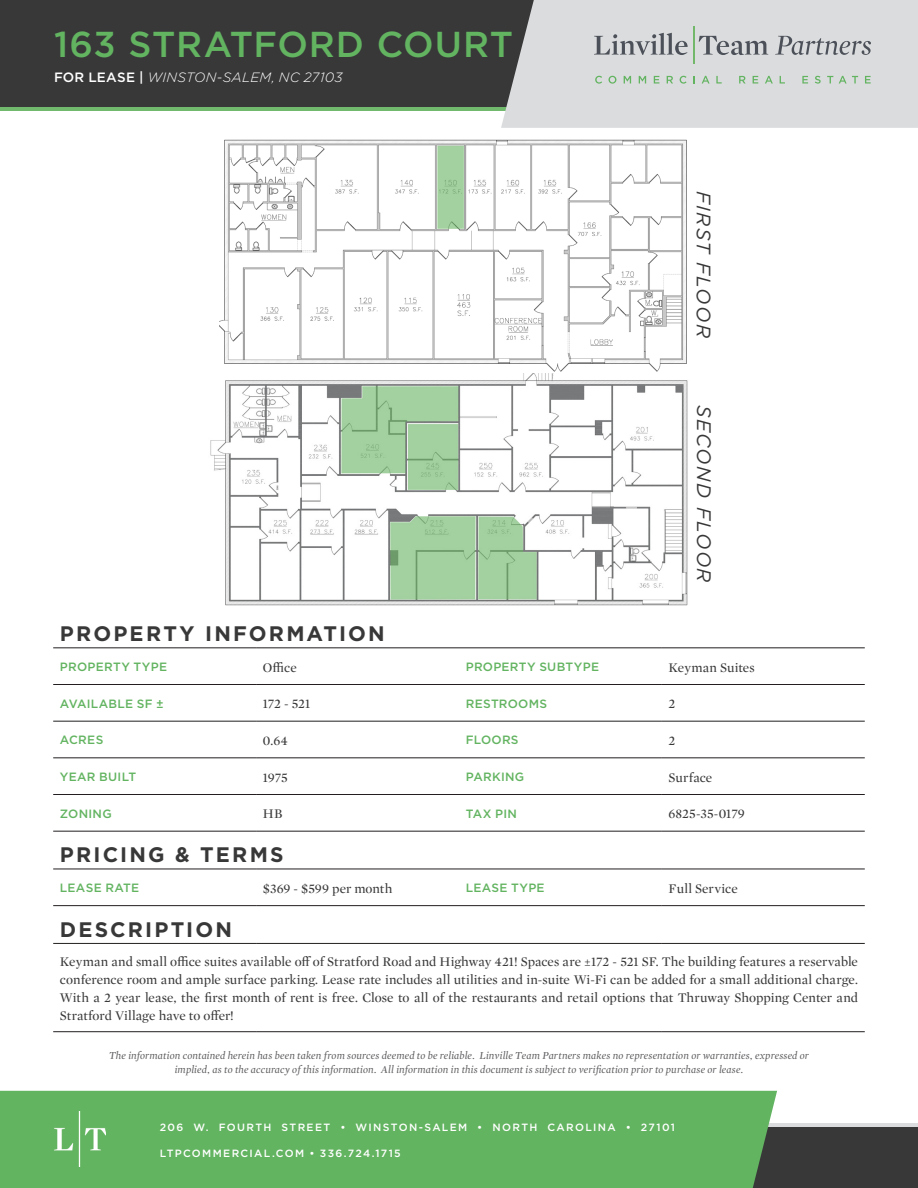
<style>
.page{position:relative;width:918px;height:1188px;background:#fff}
.page>*{position:absolute;margin:0;border:0;box-sizing:border-box;transform-origin:0 0}
.t1{font:500 36px "Gotham";letter-spacing:.02em;color:#63b461}
.t2{font:700 21px "Gotham";letter-spacing:.105em;color:#383839}
.t3{font:italic 19.5px "Gotham";letter-spacing:.07em;color:#383839}
.t4{font:13.5px/18px "Mercury Display";color:#383839;text-align:justify}
.t5{font:italic 300 13.5px "Gotham";letter-spacing:.02em;color:#fff}
.t6{font:500 12px "Gotham";letter-spacing:.025em;color:#63b461}
.t7{font:italic 10.95px/13.5px "Mercury Display";letter-spacing:.015em;color:#5f5f62;text-align:center}
.t8{font:500 10.5px "Gotham";letter-spacing:.125em;color:#fff}
.s1{font-weight:500;font-style:normal}
</style>
<div class="page">
<div style="left:0;top:1123px;width:918px;height:65px;background:#383839"></div>
<div style="left:0;top:0;width:918px;height:110px;background:#383839"></div>
<hr style="left:0;top:107px;width:918px;height:3px;background:#71b96c">
<div style="left:501px;top:0;width:417px;height:128px;background:#dbdcde"></div>
<svg style="left:594px;top:33px;width:94px;height:22px;background:#b1b3b7"></svg>
<hr style="left:693px;top:26px;width:1px;height:38px;background:#73b86a">
<svg style="left:699px;top:36px;width:69px;height:19px"></svg>
<svg style="left:775px;top:36px;width:96px;height:19px;background:#b5b7ba"></svg>
<svg style="left:595px;top:76px;width:7px;height:8px"></svg>
<svg style="left:608px;top:76px;width:8px;height:8px"></svg>
<svg style="left:624px;top:76px;width:7px;height:8px"></svg>
<svg style="left:639px;top:76px;width:7px;height:8px"></svg>
<svg style="left:654px;top:76px;width:5px;height:8px"></svg>
<svg style="left:667px;top:76px;width:6px;height:8px"></svg>
<svg style="left:680px;top:76px;width:7px;height:8px"></svg>
<svg style="left:693px;top:76px;width:2px;height:8px"></svg>
<svg style="left:702px;top:76px;width:8px;height:8px"></svg>
<svg style="left:716px;top:76px;width:6px;height:8px"></svg>
<svg style="left:739px;top:76px;width:7px;height:8px"></svg>
<svg style="left:753px;top:76px;width:5px;height:8px"></svg>
<svg style="left:765px;top:76px;width:8px;height:8px"></svg>
<svg style="left:780px;top:76px;width:5px;height:8px"></svg>
<svg style="left:802px;top:76px;width:6px;height:8px"></svg>
<svg style="left:815px;top:76px;width:6px;height:8px"></svg>
<svg style="left:827px;top:76px;width:6px;height:8px"></svg>
<svg style="left:839px;top:76px;width:19px;height:8px"></svg>
<svg style="left:865px;top:76px;width:6px;height:8px"></svg>
<hr style="left:0;top:1123px;width:918px;height:3px;background:#dbdcde">
<div style="left:0;top:1091px;width:777px;height:97px;background:#63b461"></div>
<img style="left:54px;top:1112px;width:52px;height:55px">
<img style="left:210px;top:373px;width:478px;height:233px">
<hr style="left:53px;top:684px;width:203px;height:1px;background:#231f20">
<hr style="left:256px;top:684px;width:203px;height:1px;background:#231f20">
<hr style="left:459px;top:684px;width:203px;height:1px;background:#231f20">
<hr style="left:662px;top:684px;width:203px;height:1px;background:#231f20">
<hr style="left:53px;top:757px;width:203px;height:1px;background:#231f20">
<hr style="left:256px;top:757px;width:203px;height:1px;background:#231f20">
<hr style="left:459px;top:757px;width:203px;height:1px;background:#231f20">
<hr style="left:662px;top:757px;width:203px;height:1px;background:#231f20">
<hr style="left:53px;top:794px;width:203px;height:1px;background:#231f20">
<hr style="left:256px;top:794px;width:203px;height:1px;background:#231f20">
<hr style="left:459px;top:794px;width:203px;height:1px;background:#231f20">
<hr style="left:662px;top:794px;width:203px;height:1px;background:#231f20">
<hr style="left:53px;top:831px;width:203px;height:1px;background:#231f20">
<hr style="left:256px;top:831px;width:203px;height:1px;background:#231f20">
<hr style="left:459px;top:831px;width:203px;height:1px;background:#231f20">
<hr style="left:662px;top:831px;width:203px;height:1px;background:#231f20">
<hr style="left:53px;top:905px;width:203px;height:1px;background:#231f20">
<hr style="left:256px;top:905px;width:203px;height:1px;background:#231f20">
<hr style="left:459px;top:905px;width:203px;height:1px;background:#231f20">
<hr style="left:662px;top:905px;width:203px;height:1px;background:#231f20">
<hr style="left:53px;top:943px;width:203px;height:1px;background:#231f20">
<hr style="left:256px;top:943px;width:203px;height:1px;background:#231f20">
<hr style="left:459px;top:943px;width:203px;height:1px;background:#231f20">
<hr style="left:662px;top:943px;width:203px;height:1px;background:#231f20">
<hr style="left:53px;top:1031px;width:203px;height:1px;background:#231f20">
<hr style="left:256px;top:1031px;width:203px;height:1px;background:#231f20">
<hr style="left:459px;top:1031px;width:203px;height:1px;background:#231f20">
<hr style="left:662px;top:1031px;width:203px;height:1px;background:#231f20">
<hr style="left:53px;top:647px;width:203px;height:1px;background:#231f20">
<hr style="left:256px;top:647px;width:203px;height:1px;background:#231f20">
<hr style="left:459px;top:647px;width:203px;height:1px;background:#231f20">
<hr style="left:662px;top:647px;width:203px;height:1px;background:#231f20">
<hr style="left:53px;top:721px;width:203px;height:1px;background:#231f20">
<hr style="left:256px;top:721px;width:203px;height:1px;background:#231f20">
<hr style="left:459px;top:721px;width:203px;height:1px;background:#231f20">
<hr style="left:662px;top:721px;width:203px;height:1px;background:#231f20">
<hr style="left:53px;top:869px;width:203px;height:1px;background:#231f20">
<hr style="left:256px;top:869px;width:203px;height:1px;background:#231f20">
<hr style="left:459px;top:869px;width:203px;height:1px;background:#231f20">
<hr style="left:662px;top:869px;width:203px;height:1px;background:#231f20">
<img style="left:219px;top:139px;width:468px;height:233px">
<h1 class="t1" style="left:54px;top:20px;width:461px">163 STRATFORD COURT</h1>
<p class="t5" style="left:54px;top:68px;width:290px"><span class="s1">FOR LEASE |</span> WINSTON-SALEM, NC 27103</p>
<p class="t3" style="left:716px;top:191px;width:148px;rotate:90deg">FIRST FLOOR</p>
<p class="t3" style="left:716px;top:405px;width:179px;rotate:90deg">SECOND FLOOR</p>
<p class="t2" style="left:60px;top:620px;width:326px">PROPERTY INFORMATION</p>
<p class="t6" style="left:60px;top:659px;width:109px">PROPERTY TYPE</p>
<p class="t4" style="left:263px;top:658px;width:35px">Office</p>
<p class="t6" style="left:466px;top:659px;width:135px">PROPERTY SUBTYPE</p>
<p class="t4" style="left:669px;top:658px;width:88px">Keyman Suites</p>
<p class="t6" style="left:60px;top:696px;width:105px">AVAILABLE SF ±</p>
<p class="t4" style="left:263px;top:694px;width:49px">172 - 521</p>
<p class="t6" style="left:466px;top:696px;width:83px">RESTROOMS</p>
<p class="t4" style="left:669px;top:694px;width:8px">2</p>
<p class="t6" style="left:60px;top:732px;width:45px">ACRES</p>
<p class="t4" style="left:263px;top:731px;width:27px">0.64</p>
<p class="t6" style="left:466px;top:732px;width:54px">FLOORS</p>
<p class="t4" style="left:669px;top:731px;width:8px">2</p>
<p class="t6" style="left:60px;top:769px;width:78px">YEAR BUILT</p>
<p class="t4" style="left:263px;top:768px;width:27px">1975</p>
<p class="t6" style="left:466px;top:769px;width:60px">PARKING</p>
<p class="t4" style="left:669px;top:768px;width:45px">Surface</p>
<p class="t6" style="left:60px;top:806px;width:53px">ZONING</p>
<p class="t4" style="left:263px;top:804px;width:21px">HB</p>
<p class="t6" style="left:466px;top:806px;width:53px">TAX PIN</p>
<p class="t4" style="left:669px;top:804px;width:78px">6825-35-0179</p>
<p class="t2" style="left:60px;top:841px;width:225px">PRICING &amp; TERMS</p>
<p class="t6" style="left:60px;top:880px;width:81px">LEASE RATE</p>
<p class="t4" style="left:263px;top:879px;width:131px">$369 - $599 per month</p>
<p class="t6" style="left:466px;top:880px;width:80px">LEASE TYPE</p>
<p class="t4" style="left:669px;top:879px;width:71px">Full Service</p>
<p class="t2" style="left:60px;top:915px;width:174px">DESCRIPTION</p>
<p class="t4" style="left:60px;top:952px;width:800px">Keyman and small office suites available off of Stratford Road and Highway 421! Spaces are ±172 - 521 SF. The building features a reservable conference room and ample surface parking. Lease rate includes all utilities and in-suite Wi-Fi can be added for a small additional charge.<br>With a 2 year lease, the first month of rent is free. Close to all of the restaurants and retail options that Thruway Shopping Center and Stratford Village have to offer!</p>
<p class="t7" style="left:109px;top:1048px;width:701px">The information contained herein has been taken from sources deemed to be reliable. Linville Team Partners makes no representation or warranties, expressed or implied, as to the accuracy of this information. All information in this document is subject to verification prior to purchase or lease.</p>
<p class="t8" style="left:160px;top:1120px;width:517px">206 W. FOURTH STREET • WINSTON-SALEM • NORTH CAROLINA • 27101</p>
<p class="t8" style="left:160px;top:1146px;width:243px">LTPCOMMERCIAL.COM • 336.724.1715</p>
</div>
